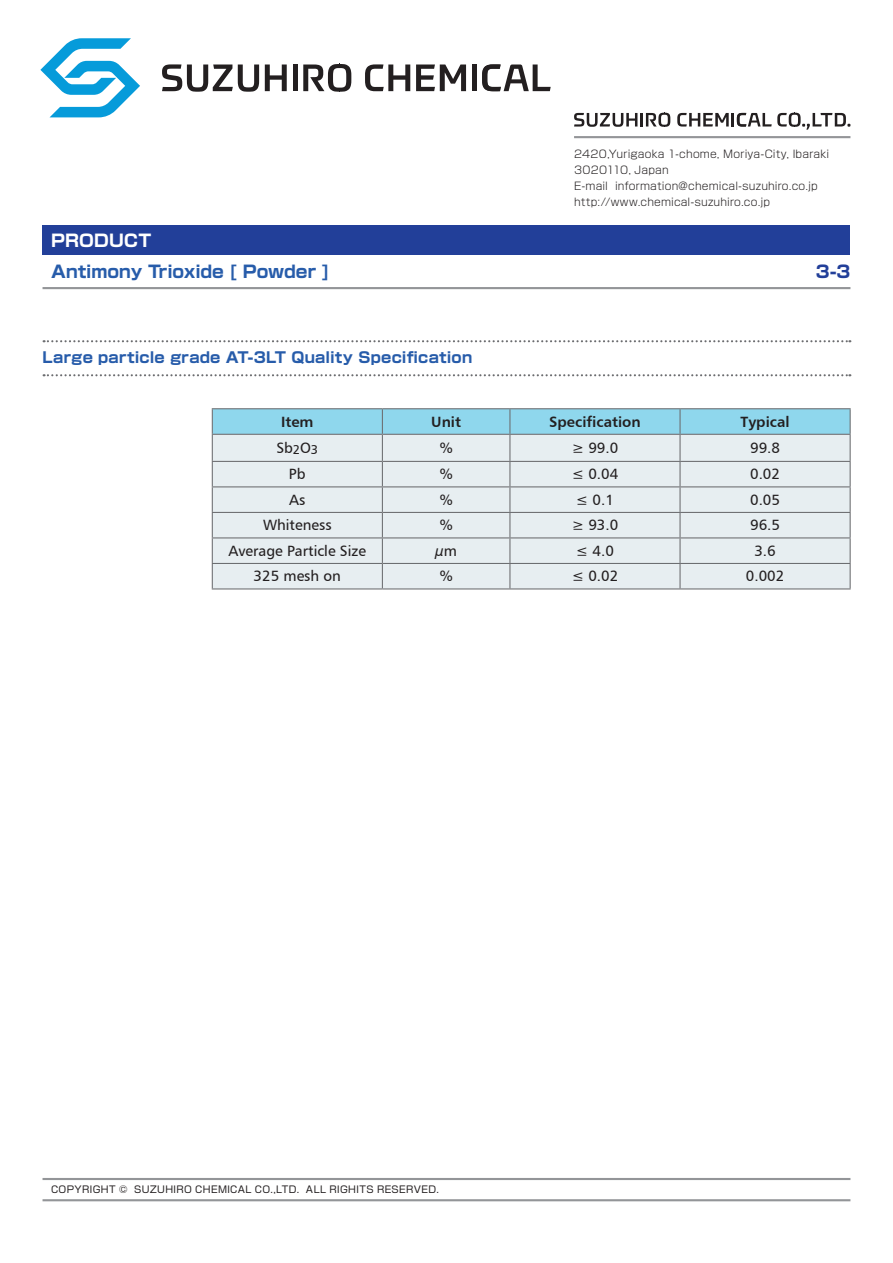
<style>
.page{position:relative;width:893px;height:1263px;background:#fff}
.page>*{position:absolute;margin:0;border:0;box-sizing:border-box;transform-origin:0 0}
.t1{font:700 16.95px "Shin Go Pr 6 N";letter-spacing:-.005em;color:#275caa}
.t2{font:700 16.95px "Shin Go Pr 6 N";letter-spacing:.01em;color:#fff}
.t3{font:700 16.95px "Shin Go Pr 6 N";color:#223f99}
.t4{font:14.85px "Humanist 777 BT Roman B";color:#231f20}
.t5{font:700 14.85px "Shin Go Pr 6 N";letter-spacing:.015em;color:#275caa}
.t6{font:14.85px "Humanist 777 BT Bold B";color:#231f20}
.t7{font:12.75px "Humanist 777 BT Roman B";color:#231f20}
.t8{font:300 10.65px/15.9px "Shin Go Pr 6 N";letter-spacing:.015em;color:#231f20}
.t9{font:9.6px "Shin Go Pr 6 N";letter-spacing:.04em;color:#231f20}
</style>
<div class="page">
<hr style="left:43px;top:1178px;width:807px;height:2px;background:#939598">
<hr style="left:43px;top:1199px;width:807px;height:2px;background:#939598">
<svg style="left:44px;top:340px;width:806px;height:2px"></svg>
<svg style="left:44px;top:374px;width:806px;height:2px"></svg>
<hr style="left:212px;top:408px;width:170px;height:1px;background:#6c6d70">
<hr style="left:382px;top:408px;width:128px;height:1px;background:#6c6d70">
<hr style="left:510px;top:408px;width:170px;height:1px;background:#6c6d70">
<hr style="left:680px;top:408px;width:171px;height:1px;background:#6c6d70">
<hr style="left:212px;top:588px;width:170px;height:1px;background:#6c6d70">
<hr style="left:510px;top:588px;width:170px;height:1px;background:#6c6d70">
<hr style="left:680px;top:588px;width:171px;height:1px;background:#6c6d70">
<svg style="left:212px;top:409px;width:639px;height:179px;background:#d5e4ea"></svg>
<hr style="left:382px;top:588px;width:128px;height:1px;background:#6c6d70">
<div style="left:43px;top:225px;width:807px;height:30px;background:#223f99"></div>
<hr style="left:43px;top:287px;width:807px;height:2px;background:#939598">
<svg style="left:677px;top:113px;width:173px;height:17px"></svg>
<svg style="left:574px;top:113px;width:96px;height:14px"></svg>
<hr style="left:574px;top:136px;width:276px;height:2px;background:#939598">
<svg style="left:40px;top:38px;width:100px;height:79px"></svg>
<svg style="left:365px;top:64px;width:45px;height:27px"></svg>
<svg style="left:416px;top:65px;width:50px;height:26px"></svg>
<div style="left:472px;top:65px;width:5px;height:26px;background:#231f20"></div>
<svg style="left:482px;top:64px;width:69px;height:27px"></svg>
<svg style="left:265px;top:65px;width:22px;height:26px"></svg>
<div style="left:292px;top:65px;width:5px;height:26px;background:#231f20"></div>
<svg style="left:303px;top:64px;width:48px;height:28px"></svg>
<svg style="left:162px;top:64px;width:97px;height:28px"></svg>
<p class="t8" style="left:574px;top:145px;width:257px">2420,Yurigaoka 1-chome, Moriya-City, Ibaraki<br>3020110, Japan</p>
<p class="t8" style="left:615px;top:177px;width:204px">information@chemical-suzuhiro.co j p.</p>
<p class="t8" style="left:574px;top:177px;width:198px">E-mail http://www.chemical-suzuhiro.co j p.</p>
<h1 class="t2" style="left:51px;top:227px;width:102px">PRODUCT</h1>
<h1 class="t1" style="left:51px;top:258px;width:280px">Antimony Trioxide [ Powder [</h1>
<h1 class="t3" style="left:816px;top:258px;width:36px">3-3</h1>
<h2 class="t5" style="left:43px;top:346px;width:431px">Large particle grade AT-3LT Quality Specification</h2>
<h2 class="t6" style="left:281px;top:412px;width:34px">Item</h2>
<h2 class="t6" style="left:431px;top:412px;width:31px">Unit</h2>
<h2 class="t6" style="left:549px;top:412px;width:93px">Specification</h2>
<h2 class="t6" style="left:740px;top:412px;width:51px">Typical</h2>
<h2 class="t4" style="left:277px;top:439px;width:36px">Sb O<sub>2</sub></h2>
<p class="t7" style="left:311px;top:442px;width:9px">3</p>
<h2 class="t4" style="left:440px;top:439px;width:14px">%</h2>
<h2 class="t4" style="left:572px;top:439px;width:48px">≤ 99.0</h2>
<h2 class="t4" style="left:750px;top:439px;width:31px">99.8</h2>
<h2 class="t4" style="left:289px;top:465px;width:18px">Pb</h2>
<h2 class="t4" style="left:440px;top:465px;width:14px">%</h2>
<h2 class="t4" style="left:572px;top:465px;width:48px">≥ 0.04</h2>
<h2 class="t4" style="left:750px;top:465px;width:31px">0.02</h2>
<h2 class="t4" style="left:289px;top:490px;width:18px">As</h2>
<h2 class="t4" style="left:440px;top:490px;width:14px">%</h2>
<h2 class="t4" style="left:576px;top:490px;width:40px">≥ 0.1</h2>
<h2 class="t4" style="left:750px;top:490px;width:31px">0.05</h2>
<h2 class="t4" style="left:263px;top:516px;width:70px">Whiteness</h2>
<h2 class="t4" style="left:440px;top:516px;width:14px">%</h2>
<h2 class="t4" style="left:572px;top:516px;width:48px">≤ 93.0</h2>
<h2 class="t4" style="left:750px;top:516px;width:31px">96.5</h2>
<h2 class="t4" style="left:229px;top:541px;width:139px">Average Particle Size</h2>
<h2 class="t4" style="left:435px;top:541px;width:23px">μm</h2>
<h2 class="t4" style="left:576px;top:541px;width:40px">≥ 4.0</h2>
<h2 class="t4" style="left:754px;top:541px;width:23px">3.6</h2>
<h2 class="t4" style="left:254px;top:567px;width:89px">325 mesh on</h2>
<h2 class="t4" style="left:440px;top:567px;width:14px">%</h2>
<h2 class="t4" style="left:572px;top:567px;width:48px">≥ 0.02</h2>
<h2 class="t4" style="left:746px;top:567px;width:40px">0.002</h2>
<p class="t9" style="left:51px;top:1182px;width:78px">COPYRIGHT ©</p>
<p class="t9" style="left:134px;top:1182px;width:167px">SUZUHIRO CHEMICAL CO.,LTD.</p>
<p class="t9" style="left:306px;top:1182px;width:134px">ALL RIGHITS RESERVED.</p>
</div>
